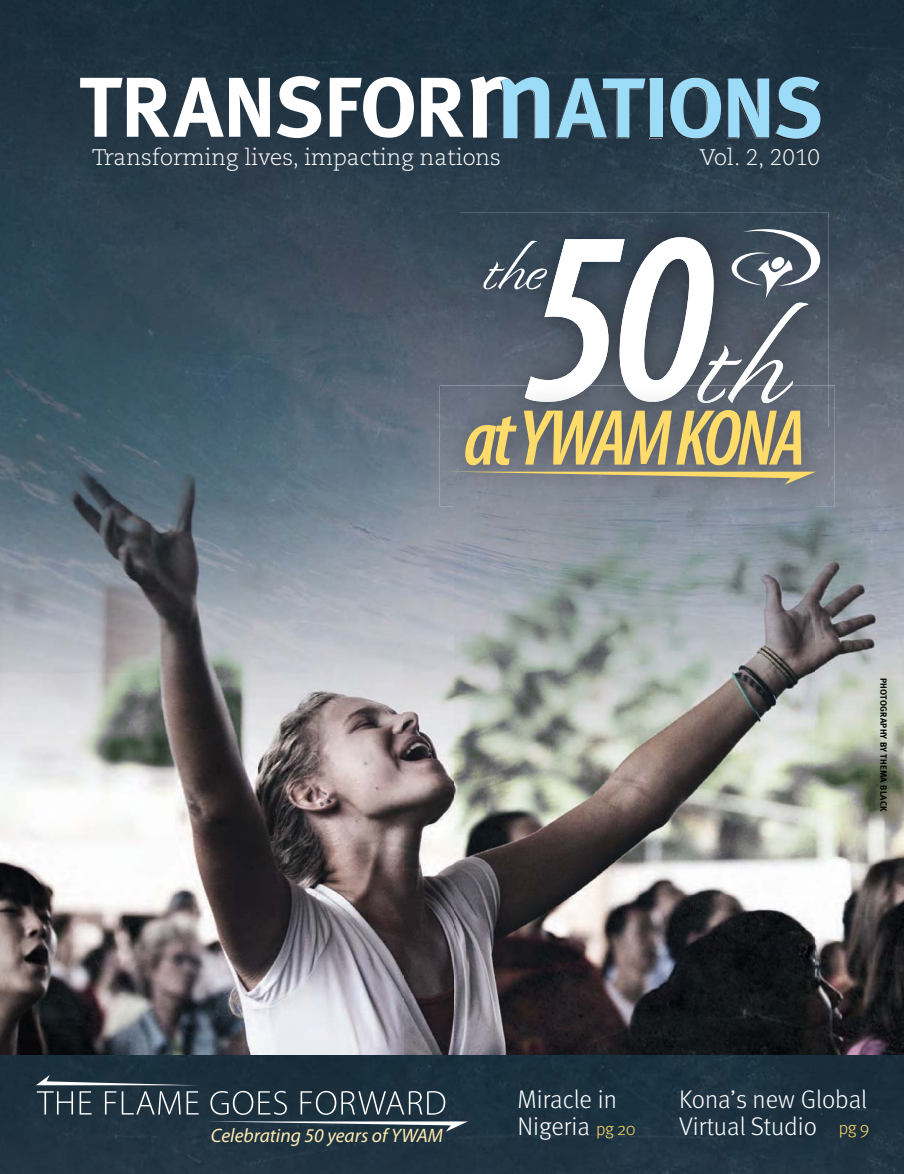
<style>
.page{position:relative;width:904px;height:1174px;background:#fff}
.page>*{position:absolute;margin:0;border:0;box-sizing:border-box;transform-origin:0 0}
.t1{font:300 25.5px/27px "Meta";color:#fff}
.t2{font:300 22.5px "Caecilia LT Std";color:#fff}
.t3{font:italic 19.5px "Myriad Pro";color:#ffebb2}
.t4{font:700 9px "Meta";letter-spacing:.03em;color:#000}
.s1{font-size:18px;color:#ffdb6a}
</style>
<div class="page">
<img style="left:0;top:0;width:403px;height:1056px">
<img style="left:403px;top:0;width:501px;height:253px">
<img style="left:403px;top:253px;width:57px;height:161px">
<img style="left:815px;top:253px;width:89px;height:803px">
<img style="left:403px;top:414px;width:51px;height:642px">
<img style="left:454px;top:506px;width:361px;height:550px">
<img style="left:460px;top:213px;width:369px;height:172px">
<img style="left:440px;top:385px;width:395px;height:121px">
<svg style="left:448px;top:472px;width:368px;height:13px;background:#9a9684"></svg>
<svg style="left:465px;top:229px;width:355px;height:236px"></svg>
<svg style="left:80px;top:78px;width:190px;height:59px"></svg>
<svg style="left:277px;top:76px;width:44px;height:62px"></svg>
<svg style="left:330px;top:77px;width:84px;height:61px"></svg>
<svg style="left:421px;top:78px;width:43px;height:59px"></svg>
<img style="left:555px;top:79px;width:47px;height:59px">
<img style="left:649px;top:79px;width:12px;height:59px">
<img style="left:669px;top:79px;width:51px;height:60px">
<img style="left:727px;top:79px;width:41px;height:59px">
<img style="left:775px;top:78px;width:44px;height:62px">
<div style="left:0;top:1056px;width:904px;height:118px;background:#1e3240"></div>
<svg style="left:471px;top:76px;width:78px;height:62px"></svg>
<svg style="left:556px;top:78px;width:89px;height:59px;background:#5c8397"></svg>
<div style="left:650px;top:78px;width:12px;height:59px;background:#9ddcf9"></div>
<svg style="left:670px;top:78px;width:51px;height:60px;background:#658fa5"></svg>
<svg style="left:728px;top:78px;width:41px;height:59px;background:#7dafc8"></svg>
<svg style="left:776px;top:77px;width:44px;height:62px;background:#648ea4"></svg>
<svg style="left:37px;top:1091px;width:36px;height:23px"></svg>
<svg style="left:80px;top:1091px;width:12px;height:23px"></svg>
<svg style="left:105px;top:1091px;width:11px;height:23px"></svg>
<svg style="left:122px;top:1091px;width:59px;height:23px"></svg>
<svg style="left:187px;top:1091px;width:12px;height:23px"></svg>
<svg style="left:210px;top:1091px;width:77px;height:24px;background:#475661"></svg>
<svg style="left:301px;top:1091px;width:144px;height:24px;background:#485964"></svg>
<svg style="left:36px;top:1075px;width:162px;height:10px;background:#455560"></svg>
<svg style="left:205px;top:1121px;width:263px;height:11px;background:#495965"></svg>
<p class="t2" style="left:92px;top:144px;width:411px">Transforming lives, impacting nations</p>
<p class="t2" style="left:700px;top:144px;width:122px">Vol. 2, 2010</p>
<p class="t4" style="left:889px;top:678px;width:135px;rotate:90deg">PHOTOGRAPHY BY THEMA BLACK</p>
<p class="t3" style="left:211px;top:1124px;width:234px">Celebrating 50 years of YWAM</p>
<p class="t1" style="left:517px;top:1086px;width:120px">Miracle in<br>Nigeria <span class="s1">pg 20</span></p>
<p class="t1" style="left:679px;top:1086px;width:192px">Kona’s new Global<br>Virtual Studio <span class="s1">pg 9</span></p>
</div>
